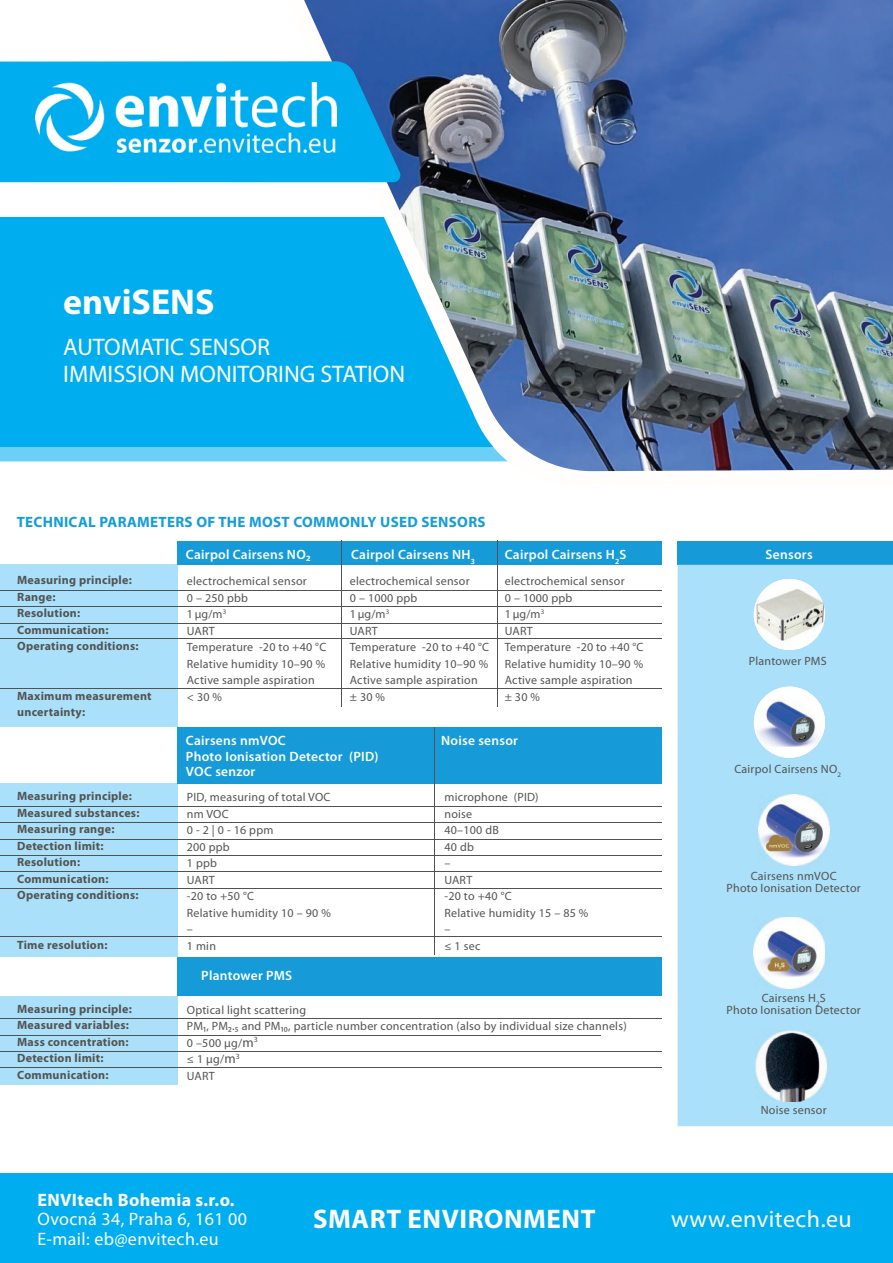
<style>
.page{position:relative;width:893px;height:1263px;background:#fff}
.page>*{position:absolute;margin:0;border:0;box-sizing:border-box;transform-origin:0 0}
.t1{font:700 36px "Myriad Pro";color:#fff}
.t2{font:700 27px "Myriad Pro";letter-spacing:.02em;color:#fff}
.t3{font:24px/27px "Myriad Pro";color:#fff}
.t4{font:24px "Myriad Pro";letter-spacing:.02em;color:#fff}
.t5{font:18px/19.5px "Myriad Pro";letter-spacing:.02em;color:#fff}
.t6{font:700 18px "Myriad Pro";letter-spacing:.02em;color:#fff}
.t7{font:700 15px "Myriad Pro";letter-spacing:.02em;color:#149dd9}
.t8{font:600 13.5px/15.5px "Myriad Pro";letter-spacing:.02em;color:#fff}
.t9{font:12px/16.5px "Myriad Pro";letter-spacing:.02em;color:#535453}
.t10{font:700 12px/16.5px "Myriad Pro";letter-spacing:.02em;color:#535453}
.s1{font-size:13.5px}
</style>
<div class="page">
<div style="left:0;top:564px;width:178px;height:163px;background:#aae0f9"></div>
<div style="left:178px;top:541px;width:484px;height:23px;background:#169bd8"></div>
<div style="left:0;top:784px;width:178px;height:173px;background:#aae0f9"></div>
<div style="left:178px;top:727px;width:484px;height:57px;background:#169bd8"></div>
<div style="left:0;top:996px;width:178px;height:89px;background:#aae0f9"></div>
<div style="left:178px;top:957px;width:484px;height:39px;background:#169bd8"></div>
<div style="left:678px;top:541px;width:215px;height:24px;background:#169bd8"></div>
<div style="left:678px;top:565px;width:215px;height:561px;background:#aae0f9"></div>
<div style="left:0;top:1173px;width:893px;height:90px;background:#00aeef"></div>
<img style="left:754px;top:579px;width:35px;height:31px">
<div style="left:754px;top:687px;width:71px;height:71px;background:#fff;border-radius:50%"></div>
<img style="left:757px;top:699px;width:68px;height:48px">
<div style="left:0;top:447px;width:276px;height:14px;background:#6bcff6"></div>
<div style="left:0;top:217px;width:893px;height:230px;background:#00aeef"></div>
<hr style="left:0;top:590px;width:662px;height:1px;background:#515251">
<hr style="left:0;top:606px;width:662px;height:1px;background:#515251">
<hr style="left:0;top:623px;width:662px;height:1px;background:#515251">
<hr style="left:0;top:638px;width:662px;height:1px;background:#515251">
<hr style="left:0;top:688px;width:662px;height:1px;background:#515251">
<hr style="left:341px;top:541px;width:1px;height:166px;background:#515251">
<hr style="left:497px;top:541px;width:1px;height:166px;background:#515251">
<hr style="left:0;top:806px;width:662px;height:1px;background:#515251">
<hr style="left:0;top:822px;width:662px;height:1px;background:#515251">
<hr style="left:0;top:839px;width:662px;height:1px;background:#515251">
<hr style="left:0;top:855px;width:662px;height:1px;background:#515251">
<hr style="left:0;top:871px;width:662px;height:1px;background:#515251">
<hr style="left:0;top:888px;width:662px;height:1px;background:#515251">
<hr style="left:0;top:936px;width:662px;height:1px;background:#515251">
<hr style="left:434px;top:728px;width:1px;height:227px;background:#515251">
<img style="left:304px;top:0;width:589px;height:471px">
<svg style="left:0;top:61px;width:402px;height:121px;background:#07a5e5"></svg>
<img style="left:36px;top:83px;width:300px;height:69px">
<hr style="left:0;top:1018px;width:662px;height:1px;background:#515251">
<hr style="left:0;top:1051px;width:662px;height:1px;background:#515251">
<hr style="left:0;top:1067px;width:662px;height:1px;background:#515251">
<hr style="left:0;top:1035px;width:601px;height:1px;background:#515251">
<img style="left:758px;top:794px;width:71px;height:71px">
<img style="left:756px;top:1031px;width:70px;height:71px">
<img style="left:754px;top:917px;width:71px;height:71px">
<h1 class="t1" style="left:63px;top:279px;width:153px">enviSENS</h1>
<h3 class="t3" style="left:63px;top:333px;width:343px">AUTOMATIC SENSOR<br>IMMISSION MONITORING STATION</h3>
<p class="t7" style="left:17px;top:512px;width:470px">TECHNICAL PARAMETERS OF THE MOST COMMONLY USED SENSORS</p>
<p class="t10" style="left:17px;top:571px;width:123px">Measuring principle:<br>Range:<br>Resolution:<br>Communication:<br>Operating conditions:</p>
<p class="t10" style="left:17px;top:687px;width:136px">Maximum measurement uncertainty:</p>
<p class="t10" style="left:17px;top:787px;width:124px">Measuring principle:<br>Measured substances:<br>Measuring range:<br>Detection limit:<br>Resolution:<br>Communication:<br>Operating conditions:</p>
<p class="t10" style="left:17px;top:936px;width:92px">Time resolution:</p>
<p class="t8" style="left:186px;top:546px;width:126px">Cairpol Cairsens NO2</p>
<p class="t8" style="left:351px;top:546px;width:125px">Cairpol Cairsens NH<sub>3</sub></p>
<p class="t8" style="left:505px;top:546px;width:123px">Cairpol Cairsens H<sub>2</sub>S</p>
<p class="t9" style="left:187px;top:572px;width:141px">electrochemical sensor<br>0 – 250 pbb<br>1 μg/m<sup>3<br></sup>UART<br>Temperature -20 to +40 °C<br>Relative humidity 10–90 %<br>Active sample aspiration<br>&lt; 30 %</p>
<p class="t9" style="left:505px;top:572px;width:140px">electrochemical sensor<br>0 – 1000 ppb<br>1 μg/m<sup>3<br></sup>UART<br>Temperature -20 to +40 °C<br>Relative humidity 10–90 %<br>Active sample aspiration<br>± 30 %</p>
<p class="t9" style="left:350px;top:572px;width:141px">electrochemical sensor<br>0 – 1000 ppb<br>1 μg/m<sup>3<br></sup>UART<br>Temperature -20 to +40 °C<br>Relative humidity 10–90 %<br>Active sample aspiration<br>± 30 %</p>
<p class="t8" style="left:186px;top:733px;width:194px">Cairsens nmVOC<br>Photo Ionisation Detector (PID)<br>VOC senzor</p>
<p class="t8" style="left:441px;top:733px;width:78px">Noise sensor</p>
<p class="t9" style="left:187px;top:789px;width:146px">PID, measuring of total VOC nm VOC<br>0 - 2 | 0 - 16 ppm<br>200 ppb<br>1 ppb<br>UART<br>-20 to +50 °C<br>Relative humidity 10 – 90 % –<br>1 min</p>
<p class="t9" style="left:444px;top:789px;width:146px">microphone (PID)<br>noise<br>40–100 dB<br>40 db<br>–<br>UART<br>-20 to +40 °C<br>Relative humidity 15 – 85 % –<br>≤ 1 sec</p>
<p class="t8" style="left:201px;top:968px;width:92px">Plantower PMS</p>
<p class="t10" style="left:17px;top:1000px;width:116px">Measuring principle:<br>Measured variables:<br>Mass concentration:<br>Detection limit:<br>Communication:</p>
<p class="t9" style="left:187px;top:1001px;width:441px">Optical light scattering<br>PM1, PM2.5 and PM10, particle number concentration (also by individual size channels)<br>0 –500 µg/<span class="s1">m</span><sup>3<br></sup>≤ 1 µg/<span class="s1">m</span><sup>3<br></sup>UART</p>
<p class="t8" style="left:766px;top:546px;width:49px">Sensors</p>
<p class="t9" style="left:749px;top:653px;width:79px">Plantower PMS</p>
<p class="t9" style="left:734px;top:761px;width:108px">Cairpol Cairsens NO<sub>2</sub></p>
<p class="t9" style="left:727px;top:870px;width:136px;line-height:12px;text-align:center">Cairsens nmVOC<br>Photo Ionisation Detector</p>
<p class="t9" style="left:727px;top:992px;width:136px;line-height:12px;text-align:center">Cairsens H<sub>2</sub>S<br>Photo Ionisation Detector</p>
<p class="t9" style="left:761px;top:1101px;width:67px">Noise sensor</p>
<h3 class="t6" style="left:37px;top:1188px;width:199px">ENVItech Bohemia s.r.o.</h3>
<h3 class="t5" style="left:37px;top:1209px;width:211px">Ovocná 34, Praha 6, 161 00<br>E-mail: eb@envitech.eu</h3>
<h2 class="t2" style="left:313px;top:1201px;width:284px">SMART ENVIRONMENT</h2>
<h3 class="t4" style="left:671px;top:1204px;width:182px">www.envitech.eu</h3>
</div>
